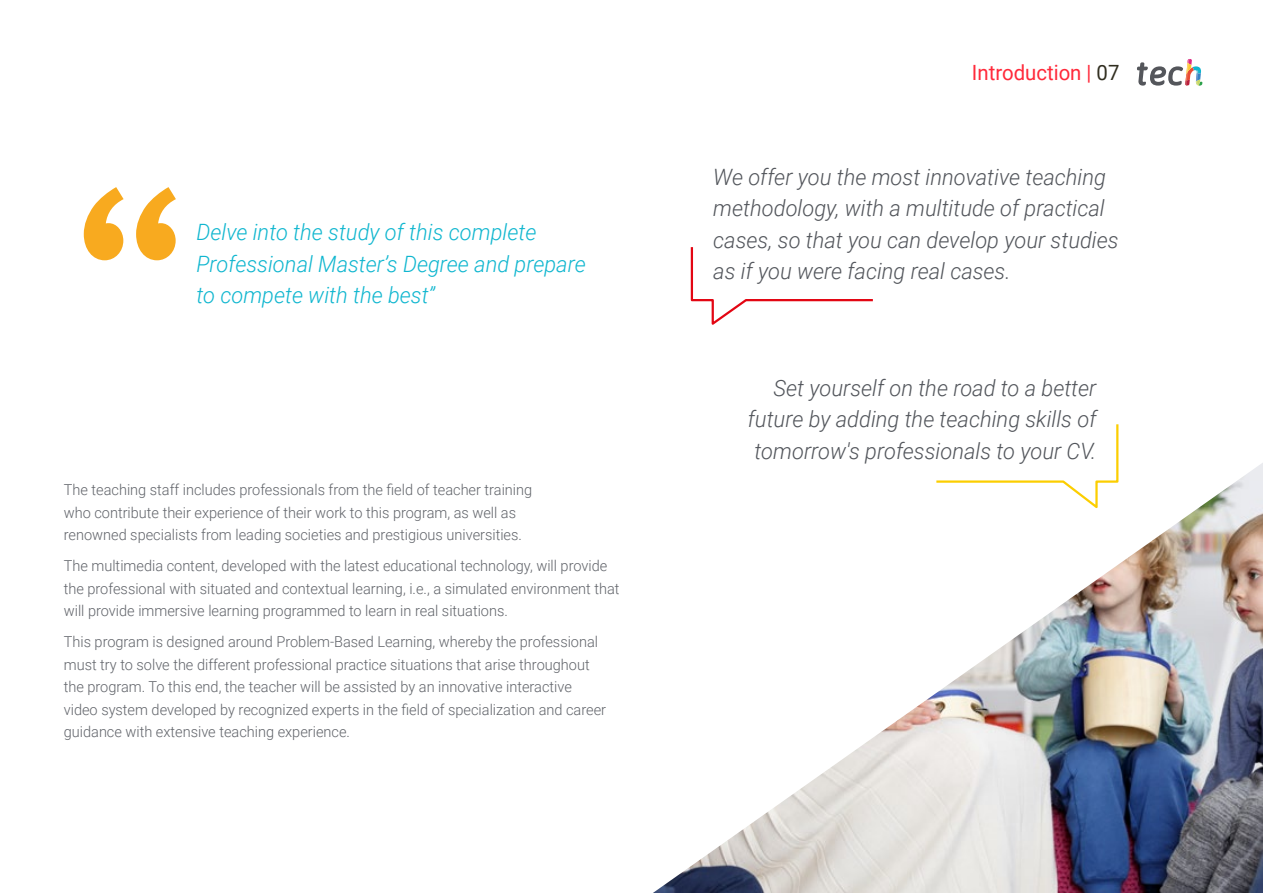
<style>
.page{position:relative;width:1263px;height:893px;background:#fff}
.page>*{position:absolute;margin:0;border:0;box-sizing:border-box;transform-origin:0 0}
.t1{font:italic 300 22.5px/31.5px "Roboto";color:#52555b;text-align:justify}
.t2{font:italic 300 22.5px/31.5px "Roboto";color:#0fb6cf}
.t3{font:21px "Roboto";color:#ff293a}
.t4{font:300 15px/22.5px "Roboto";color:#61646a}
.s1{color:#312e20}
</style>
<div class="page">
<svg style="left:84px;top:187px;width:92px;height:73px"></svg>
<img style="left:653px;top:463px;width:610px;height:430px">
<svg style="left:934px;top:424px;width:185px;height:88px"></svg>
<svg style="left:690px;top:247px;width:183px;height:78px"></svg>
<svg style="left:1137px;top:59px;width:65px;height:27px"></svg>
<h1 class="t2" style="left:196px;top:216px;width:391px">Delve into the study of this complete<br>Professional Master’s Degree and prepare to compete with the best”</h1>
<p class="t4" style="left:64px;top:478px;width:470px">The teaching staff includes professionals from the field of teacher training who contribute their experience of their work to this program, as well as renowned specialists from leading societies and prestigious universities.</p>
<p class="t4" style="left:64px;top:554px;width:557px">The multimedia content, developed with the latest educational technology, will provide the professional with situated and contextual learning, i.e., a simulated environment that will provide immersive learning programmed to learn in real situations.</p>
<p class="t4" style="left:64px;top:630px;width:544px">This program is designed around Problem-Based Learning, whereby the professional must try to solve the different professional practice situations that arise throughout the program. To this end, the teacher will be assisted by an innovative interactive video system developed by recognized experts in the field of specialization and career guidance with extensive teaching experience.</p>
<h2 class="t3" style="left:972px;top:57px;width:149px">Introduction | <span class="s1">07</span></h2>
<h1 class="t1" style="left:713px;top:160px;width:407px;text-align:left">We offer you the most innovative teaching methodology, with a multitude of practical cases, so that you can develop your studies as if you were facing real cases.</h1>
<h1 class="t1" style="left:748px;top:371px;width:350px;text-indent:26px">Set yourself on the road to a better future by adding the teaching skills of tomorrow's professionals to your CV.</h1>
</div>
